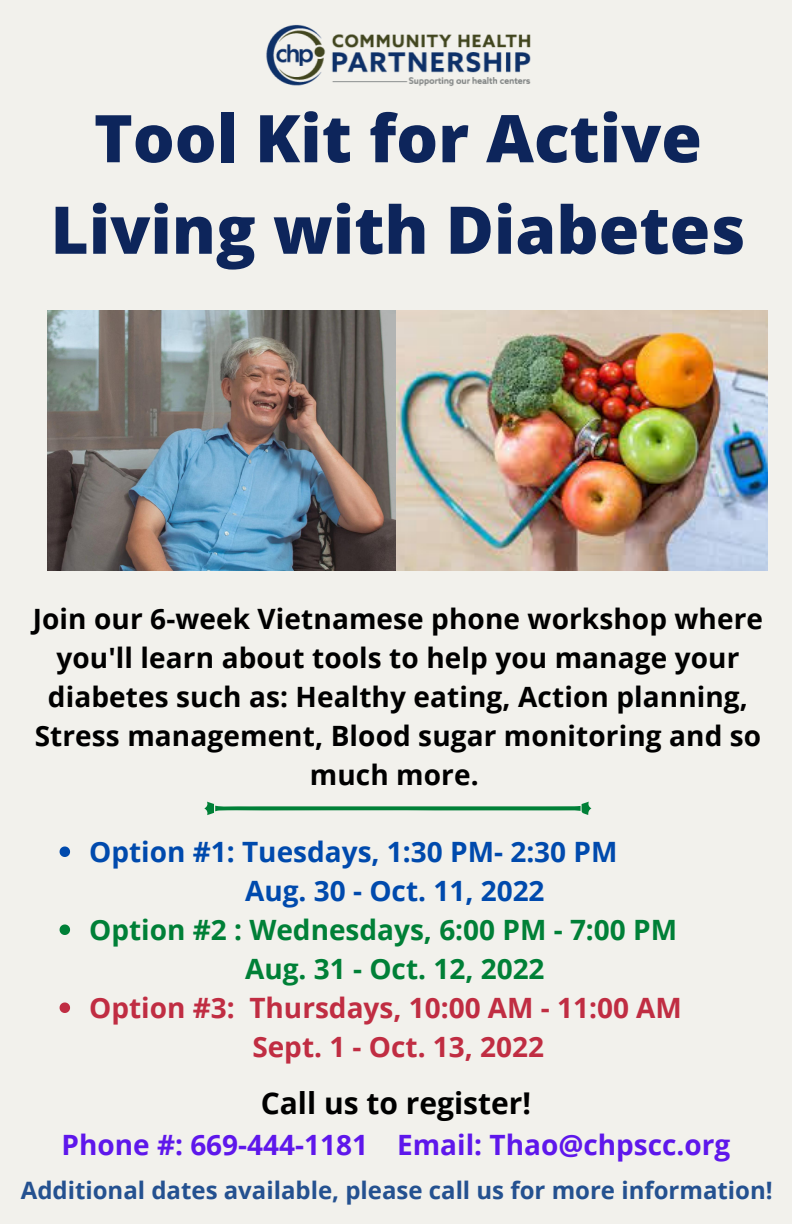
<style>
.page{position:relative;width:792px;height:1224px;background:#f2f1ec}
.page>*{position:absolute;margin:0;border:0;box-sizing:border-box;transform-origin:0 0}
.t1{font:800 65.8px/91.6px "Open Sans";color:#0d255b;text-align:center}
.t2{font:700 30px "Open Sans";color:#000}
.t3{font:700 28px/39px "Open Sans";letter-spacing:.005em;color:#000;text-align:center}
.t4{font:700 28px "Open Sans";color:#c02d42}
.t5{font:700 28px "Open Sans";color:#008037}
.t6{font:700 28px "Open Sans";color:#004aad}
.t7{font:700 28px "Open Sans";color:#5e17eb}
.t8{font:700 24px "Open Sans";color:#245190}
</style>
<div class="page">
<img style="left:266px;top:25px;width:265px;height:61px">
<img style="left:48px;top:311px;width:720px;height:259px">
<svg style="left:60px;top:846px;width:10px;height:11px"></svg>
<svg style="left:60px;top:924px;width:10px;height:11px"></svg>
<svg style="left:60px;top:1002px;width:10px;height:11px"></svg>
<svg style="left:204px;top:802px;width:387px;height:13px"></svg>
<h1 class="t1" style="left:51px;top:91px;width:696px">Tool Kit for Active<br>Living with Diabetes</h1>
<p class="t3" style="left:33px;top:599px;width:732px">Join our 6-week Vietnamese phone workshop where you'll learn about tools to help you manage your diabetes such as: Healthy eating, Action planning, Stress management, Blood sugar monitoring and so much more.</p>
<p class="t6" style="left:89px;top:832px;width:530px">Option #1: Tuesdays, 1:30 PM- 2:30 PM</p>
<p class="t6" style="left:245px;top:871px;width:301px">Aug. 30 - Oct. 11, 2022</p>
<p class="t5" style="left:89px;top:910px;width:589px">Option #2 : Wednesdays, 6:00 PM - 7:00 PM</p>
<p class="t5" style="left:245px;top:949px;width:301px">Aug. 31 - Oct. 12, 2022</p>
<p class="t4" style="left:89px;top:988px;width:594px">Option #3: Thursdays, 10:00 AM - 11:00 AM</p>
<p class="t4" style="left:252px;top:1027px;width:293px">Sept. 1 - Oct. 13, 2022</p>
<p class="t2" style="left:261px;top:1082px;width:272px">Call us to register!</p>
<p class="t7" style="left:62px;top:1125px;width:670px">Phone #: 669-444-1181 Email: Thao@chpscc.org</p>
<p class="t8" style="left:21px;top:1174px;width:753px">Additional dates available, please call us for more information!</p>
</div>
